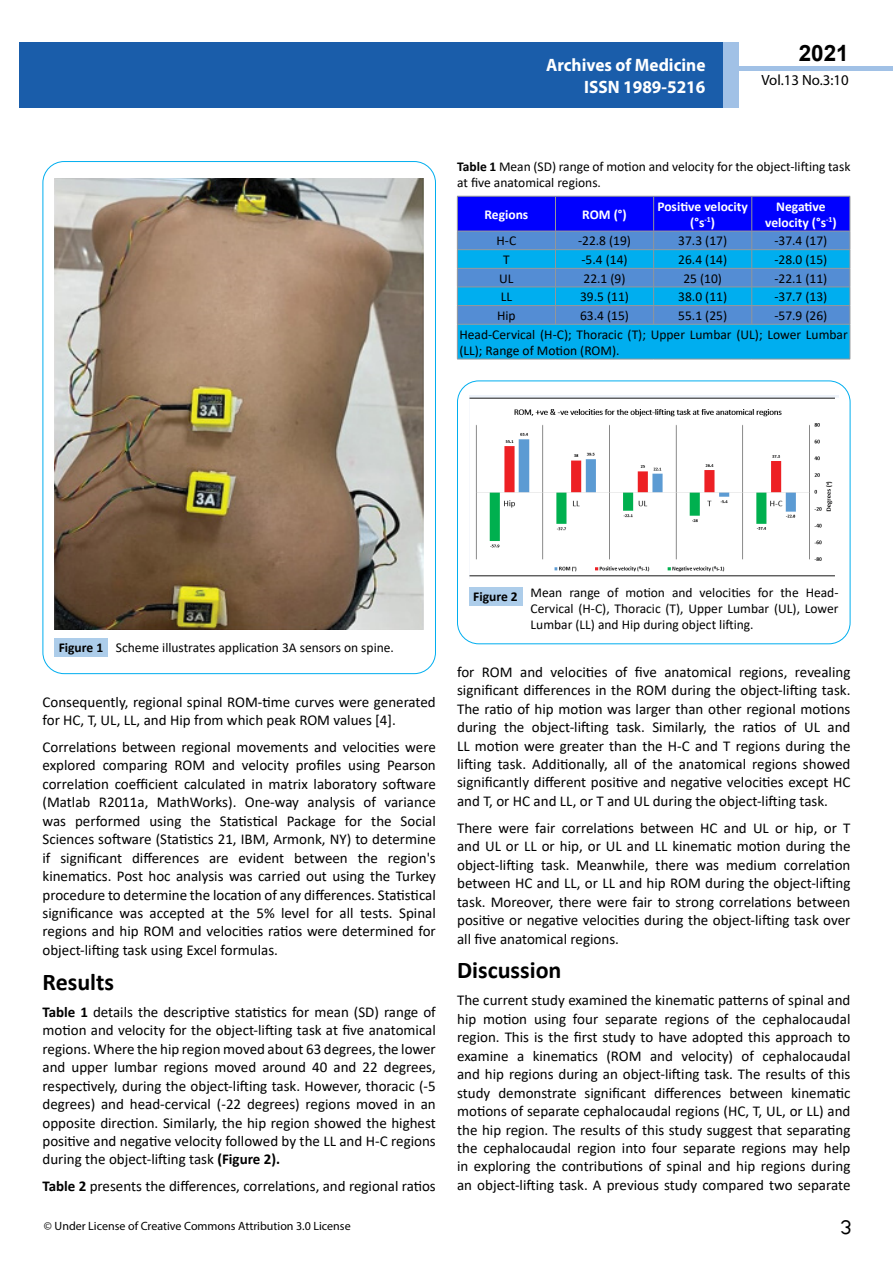
<style>
.page{position:relative;width:893px;height:1263px;background:#fff}
.page>*{position:absolute;margin:0;border:0;box-sizing:border-box;transform-origin:0 0}
.t1{font:25.5px "Tunga";color:#000}
.t2{font:700 24px "Calibri";color:#000}
.t3{font:700 22.5px "Arial";color:#000}
.t4{font:700 18px/21.6px "Myriad Pro";color:#fff;text-align:right;scale:.96 1}
.t5{font:15px/18.5px "Calibri";color:#000;text-align:justify}
.t6{font:14.85px "Myriad Pro";color:#000}
.t7{font:13.5px/16.2px "Calibri";color:#000}
.t8{font:700 13.5px/16.2px "Calibri";color:#fff;text-align:center}
.t9{font:12px "Myriad Pro";color:#000}
.s1{font-weight:700}
</style>
<div class="page">
<div style="left:722px;top:66px;width:171px;height:5px;background:#a1c1e6"></div>
<div style="left:19px;top:42px;width:706px;height:66px;background:#1a5daa"></div>
<div style="left:724px;top:42px;width:15px;height:66px;background:#a1c1e6"></div>
<div style="left:54px;top:638px;width:53px;height:18px;background:#adcdea"></div>
<img style="left:54px;top:179px;width:370px;height:450px">
<svg style="left:457px;top:197px;width:394px;height:162px;background:#217ee5"></svg>
<hr style="left:457px;top:324px;width:98px;height:1px;background:#939598">
<hr style="left:457px;top:324px;width:1px;height:35px;background:#939598">
<hr style="left:555px;top:324px;width:99px;height:1px;background:#939598">
<hr style="left:654px;top:324px;width:98px;height:1px;background:#939598">
<hr style="left:752px;top:324px;width:98px;height:1px;background:#939598">
<hr style="left:850px;top:324px;width:1px;height:35px;background:#939598">
<hr style="left:457px;top:359px;width:98px;height:1px;background:#939598">
<hr style="left:555px;top:359px;width:99px;height:1px;background:#939598">
<hr style="left:654px;top:359px;width:98px;height:1px;background:#939598">
<hr style="left:752px;top:359px;width:98px;height:1px;background:#939598">
<hr style="left:457px;top:196px;width:98px;height:1px;background:#939598">
<hr style="left:457px;top:196px;width:1px;height:35px;background:#939598">
<hr style="left:555px;top:196px;width:99px;height:1px;background:#939598">
<hr style="left:654px;top:196px;width:98px;height:1px;background:#939598">
<hr style="left:752px;top:196px;width:98px;height:1px;background:#939598">
<hr style="left:850px;top:196px;width:1px;height:35px;background:#939598">
<hr style="left:457px;top:231px;width:98px;height:1px;background:#939598">
<hr style="left:555px;top:231px;width:99px;height:1px;background:#939598">
<hr style="left:654px;top:231px;width:98px;height:1px;background:#939598">
<hr style="left:752px;top:231px;width:98px;height:1px;background:#939598">
<div style="left:457px;top:380px;width:393px;height:264px;border:1px solid #00aeef;border-radius:21px"></div>
<div style="left:469px;top:587px;width:53px;height:18px;background:#adcdea"></div>
<img style="left:469px;top:395px;width:369px;height:182px">
<p class="t4" style="left:546px;top:54px;width:167px">Archives of Medicine<br>ISSN 1989-5216</p>
<h3 class="t3" style="left:799px;top:38px;width:52px">2021</h3>
<p class="t6" style="left:761px;top:71px;width:89px">Vol.13 No.3:10</p>
<p class="t7" style="left:457px;top:158px;width:395px"><span class="s1">Table 1</span> Mean (SD) range of motion and velocity for the object-lifting task at five anatomical regions.</p>
<p class="t8" style="left:484px;top:206px;width:45px">Regions</p>
<p class="t8" style="left:582px;top:206px;width:46px">ROM (°)</p>
<p class="t8" style="left:657px;top:198px;width:92px">Positive velocity (°s<sup>-1</sup>)</p>
<p class="t8" style="left:765px;top:198px;width:73px">Negative velocity (°s<sup>-1</sup>)</p>
<p class="t7" style="left:497px;top:232px;width:21px">H-C</p>
<p class="t7" style="left:578px;top:232px;width:54px">-22.8 (19)</p>
<p class="t7" style="left:678px;top:232px;width:50px">37.3 (17)</p>
<p class="t7" style="left:774px;top:232px;width:54px">-37.4 (17)</p>
<p class="t7" style="left:503px;top:251px;width:8px">T</p>
<p class="t7" style="left:581px;top:251px;width:48px">-5.4 (14)</p>
<p class="t7" style="left:678px;top:251px;width:50px">26.4 (14)</p>
<p class="t7" style="left:774px;top:251px;width:54px">-28.0 (15)</p>
<p class="t7" style="left:499px;top:270px;width:16px">UL</p>
<p class="t7" style="left:583px;top:270px;width:44px">22.1 (9)</p>
<p class="t7" style="left:683px;top:270px;width:40px">25 (10)</p>
<p class="t7" style="left:774px;top:270px;width:54px">-22.1 (11)</p>
<p class="t7" style="left:501px;top:288px;width:13px">LL</p>
<p class="t7" style="left:580px;top:288px;width:50px">39.5 (11)</p>
<p class="t7" style="left:678px;top:288px;width:50px">38.0 (11)</p>
<p class="t7" style="left:774px;top:288px;width:54px">-37.7 (13)</p>
<p class="t7" style="left:497px;top:307px;width:20px">Hip</p>
<p class="t7" style="left:580px;top:307px;width:50px">63.4 (15)</p>
<p class="t7" style="left:678px;top:307px;width:50px">55.1 (25)</p>
<p class="t7" style="left:459px;top:306px;width:390px;line-height:18.6px;text-indent:315px">-57.9 (26)<br>Head-Cervical (H-C); Thoracic (T); Upper Lumbar (UL); Lower Lumbar</p>
<p class="t7" style="left:459px;top:342px;width:162px">(LL); Range of Motion (ROM).</p>
<p class="t7" style="left:59px;top:639px;width:337px"><span class="s1">Figure 1</span> Scheme illustrates application 3A sensors on spine.</p>
<p class="t5" style="left:43px;top:692px;width:395px">Consequently, regional spinal ROM-time curves were generated for HC, T, UL, LL, and Hip from which peak ROM values [4].</p>
<p class="t5" style="left:43px;top:737px;width:395px">Correlations between regional movements and velocities were explored comparing ROM and velocity profiles using Pearson correlation coefficient calculated in matrix laboratory software (Matlab R2011a, MathWorks). One-way analysis of variance was performed using the Statistical Package for the Social Sciences software (Statistics 21, IBM, Armonk, NY) to determine if significant differences are evident between the region's kinematics. Post hoc analysis was carried out using the Turkey procedure to determine the location of any differences. Statistical significance was accepted at the 5% level for all tests. Spinal regions and hip ROM and velocities ratios were determined for object-lifting task using Excel formulas.</p>
<h2 class="t2" style="left:43px;top:965px;width:73px">Results</h2>
<p class="t5" style="left:43px;top:1002px;width:395px"><span class="s1">Table 1</span> details the descriptive statistics for mean (SD) range of motion and velocity for the object-lifting task at five anatomical regions. Where the hip region moved about 63 degrees, the lower and upper lumbar regions moved around 40 and 22 degrees, respectively, during the object-lifting task. However, thoracic (-5 degrees) and head-cervical (-22 degrees) regions moved in an opposite direction. Similarly, the hip region showed the highest positive and negative velocity followed by the LL and H-C regions during the object-lifting task <span class="s1">(Figure 2).</span></p>
<p class="t5" style="left:43px;top:1177px;width:395px"><span class="s1">Table 2</span> presents the differences, correlations, and regional ratios</p>
<p class="t7" style="left:531px;top:584px;width:309px;text-align:justify;text-indent:-57px"><span class="s1">Figure 2</span> Mean range of motion and velocities for the Head-Cervical (H-C), Thoracic (T), Upper Lumbar (UL), Lower Lumbar (LL) and Hip during object lifting.</p>
<p class="t5" style="left:457px;top:662px;width:395px">for ROM and velocities of five anatomical regions, revealing significant differences in the ROM during the object-lifting task.<br>The ratio of hip motion was larger than other regional motions during the object-lifting task. Similarly, the ratios of UL and LL motion were greater than the H-C and T regions during the lifting task. Additionally, all of the anatomical regions showed significantly different positive and negative velocities except HC and T, or HC and LL, or T and UL during the object-lifting task.</p>
<p class="t5" style="left:457px;top:818px;width:395px">There were fair correlations between HC and UL or hip, or T and UL or LL or hip, or UL and LL kinematic motion during the object-lifting task. Meanwhile, there was medium correlation between HC and LL, or LL and hip ROM during the object-lifting task. Moreover, there were fair to strong correlations between positive or negative velocities during the object-lifting task over all five anatomical regions.</p>
<h2 class="t2" style="left:457px;top:953px;width:106px">Discussion</h2>
<p class="t5" style="left:457px;top:991px;width:395px">The current study examined the kinematic patterns of spinal and hip motion using four separate regions of the cephalocaudal region. This is the first study to have adopted this approach to examine a kinematics (ROM and velocity) of cephalocaudal and hip regions during an object-lifting task. The results of this study demonstrate significant differences between kinematic motions of separate cephalocaudal regions (HC, T, UL, or LL) and the hip region. The results of this study suggest that separating the cephalocaudal region into four separate regions may help in exploring the contributions of spinal and hip regions during an object-lifting task. A previous study compared two separate</p>
<p class="t9" style="left:44px;top:1218px;width:308px">© Under License of Creative Commons Attribution 3.0 License</p>
<h1 class="t1" style="left:840px;top:1210px;width:13px">3</h1>
</div>
